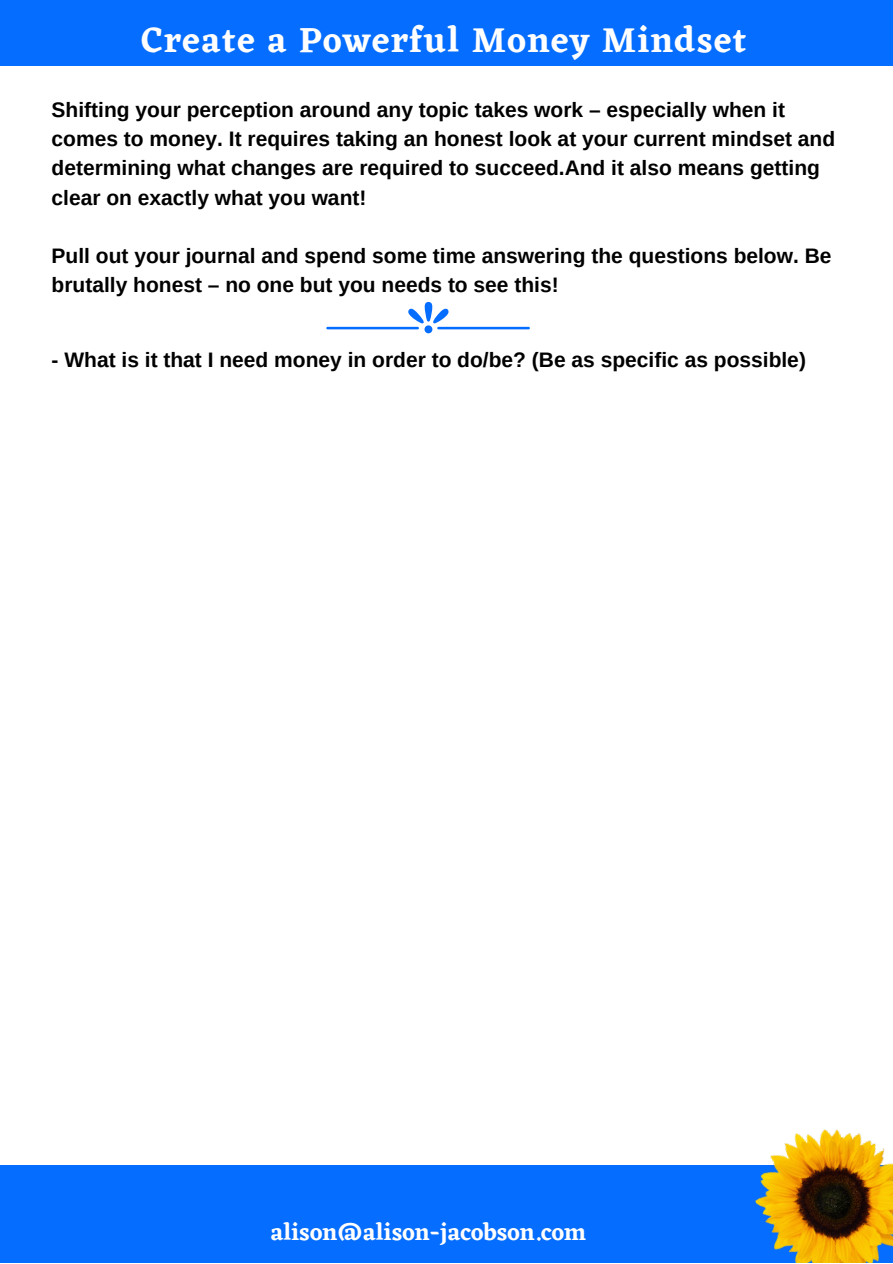
<style>
.page{position:relative;width:893px;height:1264px;background:#fff}
.page>*{position:absolute;margin:0;border:0;box-sizing:border-box;transform-origin:0 0}
.t1{font:600 36px "Eczar";letter-spacing:.04em;color:#fff}
.t2{font:600 24px "Eczar";color:#fff}
.t3{font:700 21px/29.2px "Arimo";color:#000}
</style>
<div class="page">
<div style="left:0;top:1164px;width:892px;height:98px;background:#056dff"></div>
<div style="left:0;top:0;width:892px;height:65px;background:#056dff"></div>
<img style="left:739px;top:1129px;width:153px;height:133px">
<div style="left:424px;top:325px;width:8px;height:8px;background:#056dff;border-radius:50%"></div>
<svg style="left:408px;top:302px;width:41px;height:21px"></svg>
<hr style="left:326px;top:327px;width:93px;height:2px;background:#056dff">
<hr style="left:437px;top:327px;width:93px;height:2px;background:#056dff">
<h1 class="t1" style="left:142px;top:19px;width:606px">Create a Powerful Money Mindset</h1>
<p class="t3" style="left:52px;top:95px;width:785px">Shifting your perception around any topic takes work – especially when it comes to money. It requires taking an honest look at your current mindset and determining what changes are required to succeed.And it also means getting clear on exactly what you want!</p>
<p class="t3" style="left:52px;top:241px;width:781px">Pull out your journal and spend some time answering the questions below. Be brutally honest – no one but you needs to see this!</p>
<p class="t3" style="left:52px;top:345px;width:755px">- What is it that I need money in order to do/be? (Be as specific as possible)</p>
<p class="t2" style="left:270px;top:1218px;width:317px">alison@alison-jacobson.com</p>
</div>
